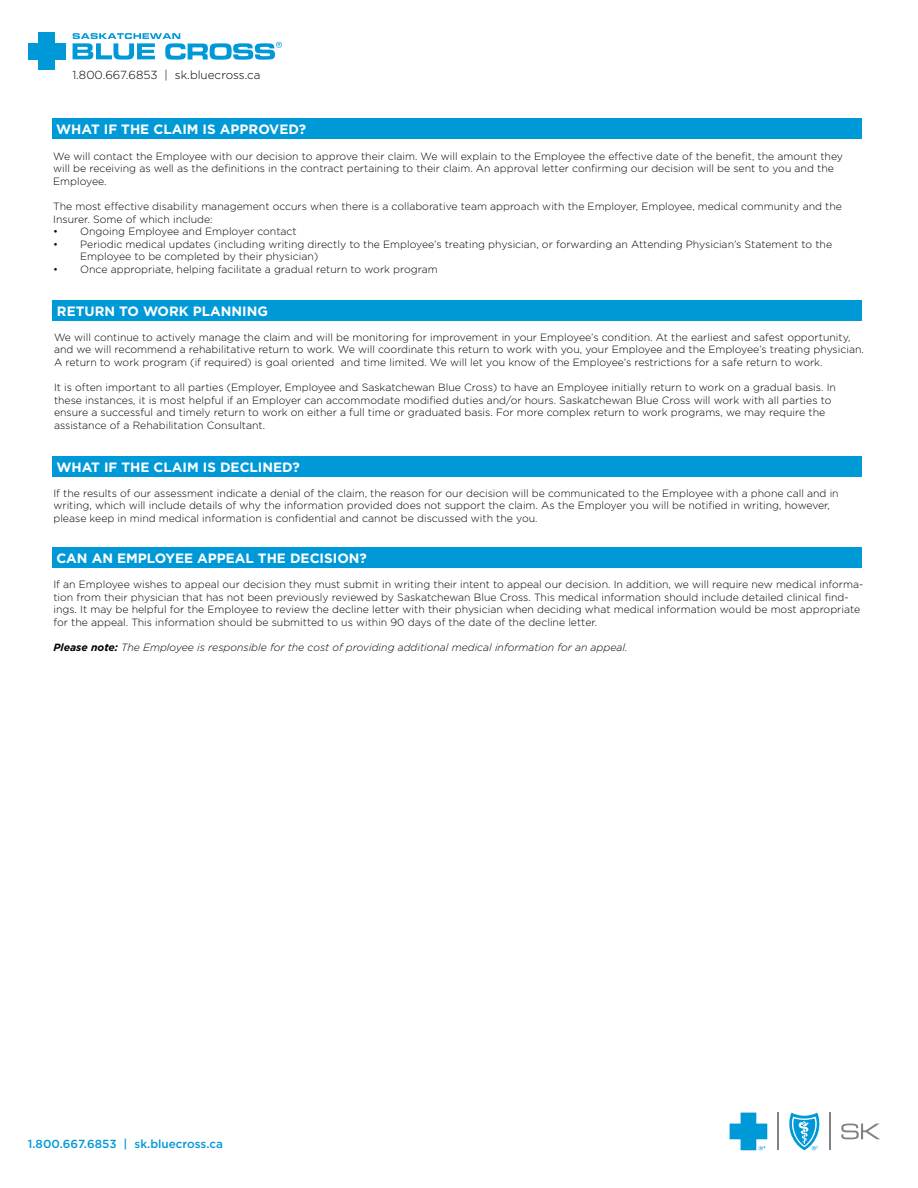
<style>
.page{position:relative;width:918px;height:1188px;background:#fff}
.page>*{position:absolute;margin:0;border:0;box-sizing:border-box;transform-origin:0 0}
.t1{font:700 13.5px "Gotham";color:#fff}
.t2{font:500 11.7px "Gotham";color:#0099d8}
.t3{font:300 11.7px "Gotham";color:#000}
.t4{font:300 10.5px/12.6px "Gotham";color:#000}
.t5{font:italic 300 10.5px "Gotham";color:#000}
.s1{font-weight:700}
</style>
<div class="page">
<div style="left:39px;top:32px;width:16px;height:38px;background:#0099d8"></div>
<div style="left:28px;top:43px;width:38px;height:16px;background:#0099d8"></div>
<svg style="left:73px;top:33px;width:209px;height:27px"></svg>
<hr style="left:830px;top:1113px;width:1px;height:37px;background:#808285">
<svg style="left:789px;top:1113px;width:31px;height:37px"></svg>
<hr style="left:778px;top:1113px;width:1px;height:37px;background:#808285">
<svg style="left:730px;top:1113px;width:37px;height:37px"></svg>
<svg style="left:841px;top:1124px;width:39px;height:15px"></svg>
<div style="left:52px;top:118px;width:809px;height:21px;background:#0099d8"></div>
<div style="left:53px;top:300px;width:809px;height:21px;background:#0099d8"></div>
<div style="left:52px;top:456px;width:810px;height:21px;background:#0099d8"></div>
<div style="left:52px;top:547px;width:810px;height:21px;background:#0099d8"></div>
<p class="t3" style="left:72px;top:68px;width:190px">1.800.667.6853 | sk.bluecross.ca</p>
<p class="t1" style="left:56px;top:120px;width:251px">WHAT IF THE CLAIM IS APPROVED?</p>
<p class="t4" style="left:53px;top:149px;width:791px">We will contact the Employee with our decision to approve their claim. We will explain to the Employee the effective date of the benefit, the amount they will be receiving as well as the definitions in the contract pertaining to their claim. An approval letter confirming our decision will be sent to you and the<br>Employee.</p>
<p class="t4" style="left:53px;top:200px;width:790px">The most effective disability management occurs when there is a collaborative team approach with the Employer, Employee, medical community and the<br>Insurer. Some of which include:</p>
<p class="t4" style="left:53px;top:225px;width:245px">• Ongoing Employee and Employer contact</p>
<p class="t4" style="left:80px;top:237px;width:753px;text-indent:-27px">• Periodic medical updates (including writing directly to the Employee’s treating physician, or forwarding an Attending Physician’s Statement to the<br>Employee to be completed by their physician)</p>
<p class="t4" style="left:53px;top:263px;width:386px">• Once appropriate, helping facilitate a gradual return to work program</p>
<p class="t1" style="left:57px;top:302px;width:213px">RETURN TO WORK PLANNING</p>
<p class="t4" style="left:54px;top:330px;width:811px">We will continue to actively manage the claim and will be monitoring for improvement in your Employee’s condition. At the earliest and safest opportunity, and we will recommend a rehabilitative return to work. We will coordinate this return to work with you, your Employee and the Employee’s treating physician.<br>A return to work program (if required) is goal oriented and time limited. We will let you know of the Employee’s restrictions for a safe return to work.</p>
<p class="t4" style="left:54px;top:381px;width:784px">It is often important to all parties (Employer, Employee and Saskatchewan Blue Cross) to have an Employee initially return to work on a gradual basis. In these instances, it is most helpful if an Employer can accommodate modified duties and/or hours. Saskatchewan Blue Cross will work with all parties to ensure a successful and timely return to work on either a full time or graduated basis. For more complex return to work programs, we may require the assistance of a Rehabilitation Consultant.</p>
<p class="t1" style="left:56px;top:458px;width:245px">WHAT IF THE CLAIM IS DECLINED?</p>
<p class="t4" style="left:53px;top:486px;width:787px">If the results of our assessment indicate a denial of the claim, the reason for our decision will be communicated to the Employee with a phone call and in writing, which will include details of why the information provided does not support the claim. As the Employer you will be notified in writing, however, please keep in mind medical information is confidential and cannot be discussed with the you.</p>
<p class="t1" style="left:56px;top:549px;width:312px">CAN AN EMPLOYEE APPEAL THE DECISION?</p>
<p class="t4" style="left:53px;top:578px;width:811px">If an Employee wishes to appeal our decision they must submit in writing their intent to appeal our decision. In addition, we will require new medical informa&shy;tion from their physician that has not been previously reviewed by Saskatchewan Blue Cross. This medical information should include detailed clinical find&shy;ings. It may be helpful for the Employee to review the decline letter with their physician when deciding what medical information would be most appropriate for the appeal. This information should be submitted to us within 90 days of the date of the decline letter.</p>
<p class="t5" style="left:53px;top:641px;width:576px"><span class="s1">Please note:</span> The Employee is responsible for the cost of providing additional medical information for an appeal.</p>
<p class="t2" style="left:28px;top:1137px;width:197px">1.800.667.6853 | sk.bluecross.ca</p>
</div>
